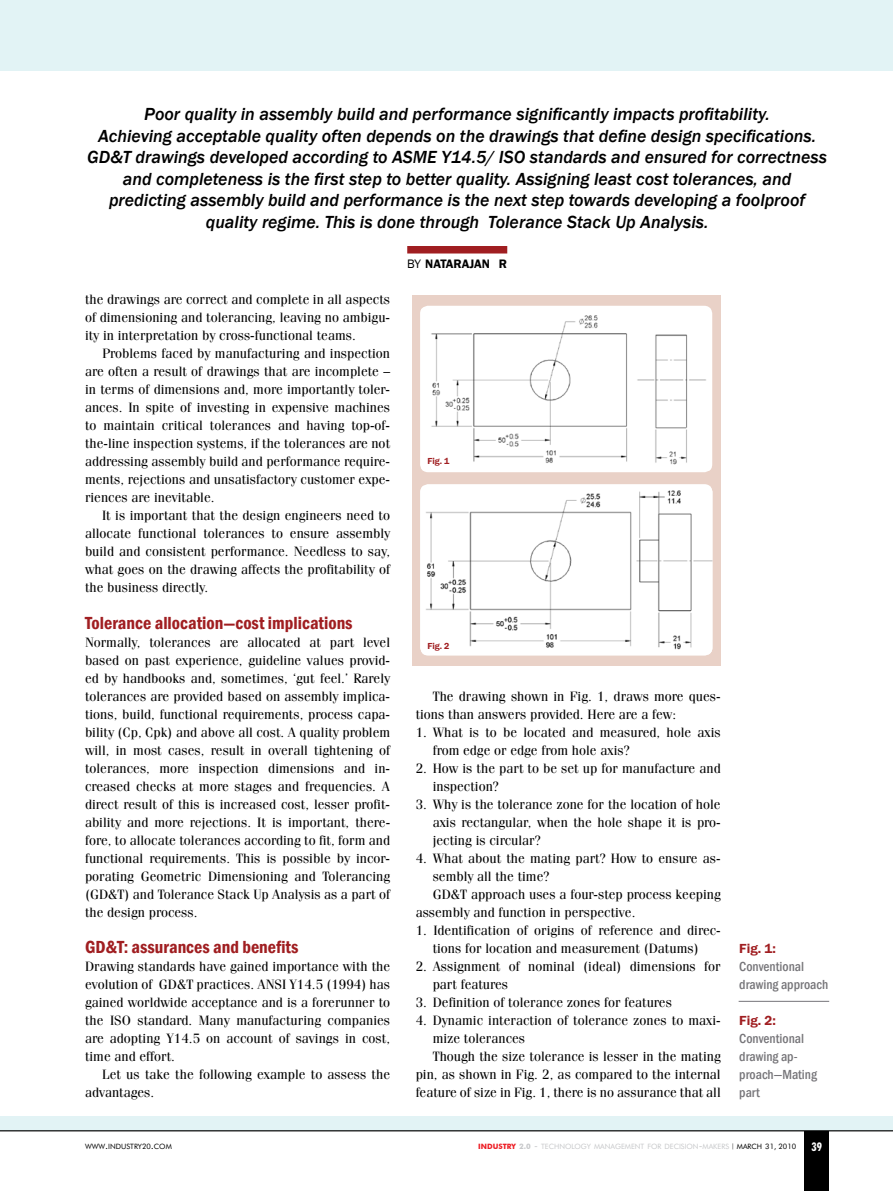
<style>
.page{position:relative;width:893px;height:1191px;background:#fff}
.page>*{position:absolute;margin:0;border:0;box-sizing:border-box;transform-origin:0 0}
.t1{font:italic 500 18px/21.6px "Franklin Gothic";color:#000;text-align:center}
.t2{font:600 condensed 18px "Franklin Gothic";color:#a01e21}
.t3{font:13.5px/18px "Fenice";color:#000;text-align:justify}
.t4{font:500 condensed 13.5px/18px "Franklin Gothic";color:#767579}
.t5{font:600 13.5px "Franklin Gothic";color:#a01e21}
.t6{font:600 12.6px "Franklin Gothic";color:#000}
.t7{font:700 condensed 12px "Futura BT";color:#fff}
.t8{font:600 9px "Franklin Gothic";color:#a01e21}
.t9{font:7.35px "Futura BT";color:#c7c8ca}
.t10{font:7.35px "Futura BT";color:#000}
.s1{font-weight:400}
.s2{font-size:10.5px}
.s3{font-size:7.5px}
.s4{font-weight:700;color:#ed1d24}
.s5{font-weight:700;font-size:7.5px}
.s6{font-weight:700;font-size:6px;color:#000}
.s7{color:#000}
.s8{font-size:7.5px;color:#000}
</style>
<div class="page">
<div style="left:0;top:1116px;width:893px;height:15px;background:#e2f3f5"></div>
<div style="left:0;top:0;width:893px;height:71px;background:#e2f3f5"></div>
<hr style="left:0;top:1130px;width:893px;height:1px;background:#000">
<div style="left:805px;top:1130px;width:24px;height:61px;background:#000"></div>
<div style="left:412px;top:295px;width:309px;height:371px;background:#e9d1c7"></div>
<div style="left:407px;top:246px;width:100px;height:7px;background:#a01e21"></div>
<div style="left:420px;top:306px;width:292px;height:166px;background:#fff;border-radius:8px"></div>
<img style="left:421px;top:308px;width:290px;height:163px">
<img style="left:420px;top:486px;width:292px;height:168px">
<hr style="left:739px;top:1001px;width:90px;height:1px;background:#767579">
<p class="t1" style="left:87px;top:103px;width:741px">Poor quality in assembly build and performance significantly impacts profitability.<br>Achieving acceptable quality often depends on the drawings that define design specifications.<br>GD&amp;T drawings developed according to ASME Y14.5/ ISO standards and ensured for correctness and completeness is the first step to better quality. Assigning least cost tolerances, and predicting assembly build and performance is the next step towards developing a foolproof quality regime. This is done through Tolerance Stack Up Analysis.</p>
<p class="t6" style="left:407px;top:256px;width:102px"><span class="s1">by</span> NATARAJAN R</p>
<p class="t3" style="left:85px;top:290px;width:307px">the drawings are correct and complete in all aspects of dimensioning and tolerancing, leaving no ambigu&shy;ity in interpretation by cross-functional teams.</p>
<p class="t3" style="left:85px;top:344px;width:307px;text-indent:17px">Problems faced by manufacturing and inspection are often a result of drawings that are incomplete – in terms of dimensions and, more importantly toler&shy;ances. In spite of investing in expensive machines to maintain critical tolerances and having top-of&shy;the-line inspection systems, if the tolerances are not addressing assembly build and performance require&shy;ments, rejections and unsatisfactory customer expe&shy;riences are inevitable.</p>
<p class="t3" style="left:85px;top:506px;width:307px;text-indent:17px">It is important that the design engineers need to allocate functional tolerances to ensure assembly build and consistent performance. Needless to say, what goes on the drawing affects the profitability of the business directly.</p>
<h1 class="t2" style="left:85px;top:610px;width:269px">Tolerance allocation—cost implications</h1>
<p class="t3" style="left:85px;top:632px;width:307px">Normally, tolerances are allocated at part level based on past experience, guideline values provid&shy;ed by handbooks and, sometimes, ‘gut feel.’ Rarely tolerances are provided based on assembly implica&shy;tions, build, functional requirements, process capa&shy;bility (Cp, Cpk) and above all cost. A quality problem will, in most cases, result in overall tightening of tolerances, more inspection dimensions and in&shy;creased checks at more stages and frequencies. A direct result of this is increased cost, lesser profit&shy;ability and more rejections. It is important, there&shy;fore, to allocate tolerances according to fit, form and functional requirements. This is possible by incor&shy;porating Geometric Dimensioning and Tolerancing (GD&amp;T) and Tolerance Stack Up Analysis as a part of the design process.</p>
<h1 class="t2" style="left:85px;top:934px;width:215px">GD&amp;T: assurances and benefits</h1>
<p class="t3" style="left:85px;top:956px;width:307px">Drawing standards have gained importance with the evolution of GD&amp;T practices. ANSI Y14.5 (1994) has gained worldwide acceptance and is a forerunner to the ISO standard. Many manufacturing companies are adopting Y14.5 on account of savings in cost, time and effort.</p>
<p class="t3" style="left:85px;top:1064px;width:307px;text-indent:17px">Let us take the following example to assess the advantages.</p>
<p class="t8" style="left:427px;top:455px;width:24px">Fig. 1</p>
<p class="t8" style="left:427px;top:641px;width:24px">Fig. 2</p>
<p class="t3" style="left:416px;top:686px;width:307px;text-indent:17px">The drawing shown in Fig. 1, draws more ques&shy;tions than answers provided. Here are a few:</p>
<p class="t3" style="left:433px;top:722px;width:290px;text-indent:-17px">1. What is to be located and measured, hole axis from edge or edge from hole axis?</p>
<p class="t3" style="left:433px;top:758px;width:290px;text-indent:-17px">2. How is the part to be set up for manufacture and inspection?</p>
<p class="t3" style="left:433px;top:794px;width:290px;text-indent:-17px">3. Why is the tolerance zone for the location of hole axis rectangular, when the hole shape it is pro&shy;jecting is circular?</p>
<p class="t3" style="left:416px;top:848px;width:307px">4. What about the mating part? How to ensure as-</p>
<p class="t3" style="left:433px;top:866px;width:118px">sembly all the time?</p>
<p class="t3" style="left:433px;top:884px;width:290px">GD&amp;T approach uses a four-step process keeping</p>
<p class="t3" style="left:416px;top:902px;width:221px">assembly and function in perspective.</p>
<p class="t3" style="left:416px;top:920px;width:307px;text-align:center">1. Identification of origins of reference and direc&shy;tions for location and measurement (Datums)</p>
<p class="t3" style="left:433px;top:956px;width:290px;text-indent:-17px">2. Assignment of nominal (ideal) dimensions for part features</p>
<p class="t3" style="left:416px;top:992px;width:258px">3. Definition of tolerance zones for features</p>
<p class="t3" style="left:416px;top:1010px;width:307px">4. Dynamic interaction of tolerance zones to maxi-</p>
<p class="t3" style="left:433px;top:1028px;width:94px">mize tolerances</p>
<p class="t3" style="left:433px;top:1046px;width:290px">Though the size tolerance is lesser in the mating</p>
<p class="t3" style="left:416px;top:1064px;width:307px">pin, as shown in Fig. 2, as compared to the internal</p>
<p class="t3" style="left:416px;top:1082px;width:307px">feature of size in Fig. 1, there is no assurance that all</p>
<p class="t5" style="left:739px;top:940px;width:38px">Fig. 1:</p>
<p class="t4" style="left:739px;top:957px;width:91px">Conventional drawing approach</p>
<p class="t5" style="left:739px;top:1012px;width:38px">Fig. 2:</p>
<p class="t4" style="left:739px;top:1029px;width:79px">Conventional drawing ap&shy;proach—Mating part</p>
<p class="t10" style="left:85px;top:1142px;width:88px">WWW<span class="s2">.</span>INDUSTRY<span class="s3">20</span><span class="s2">.</span>COM</p>
<p class="t9" style="left:478px;top:1142px;width:319px"><span class="s4">INDUSTRY</span> <span class="s5">2.0</span> <span class="s2">-</span> TECHNOLOGY MANAGEMENT FOR DECISION<span class="s2">-</span>MAKERS <span class="s6">|</span> <span class="s7">MARCH</span> <span class="s8">31, 2010</span></p>
<p class="t7" style="left:812px;top:1139px;width:12px">39</p>
</div>
